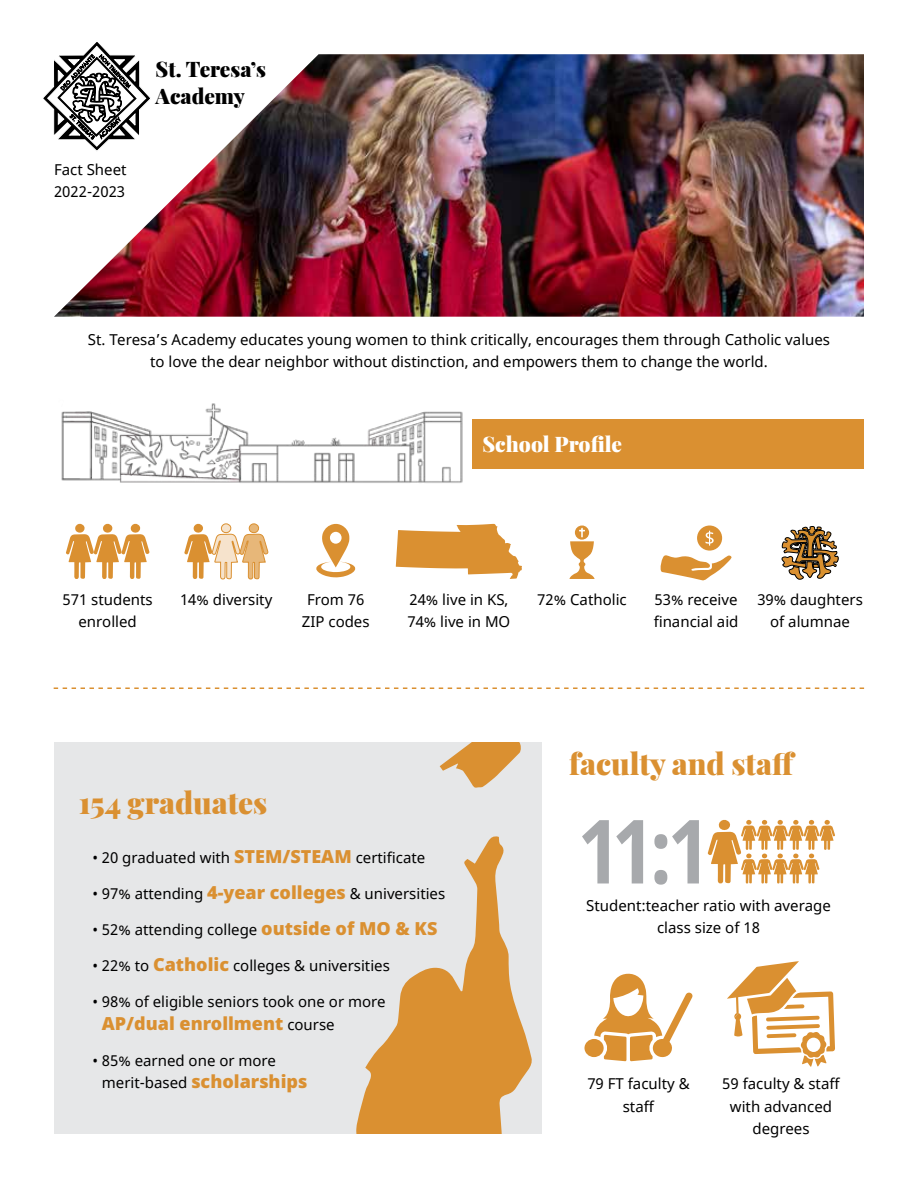
<style>
.page{position:relative;width:918px;height:1188px;background:#fff}
.page>*{position:absolute;margin:0;border:0;box-sizing:border-box;transform-origin:0 0}
.t1{font:900 30px "Playfair Display";color:#da9031}
.t2{font:900 21px/27px "Playfair Display";color:#000}
.t3{font:900 21px "Playfair Display";color:#fff}
.t4{font:900 18px "Noto Sans";color:#da9031}
.t5{font:15px/22.5px "Noto Sans";color:#000;text-align:center}
.s1{font-weight:900;font-size:18px;color:#da9031}
.s2{font-weight:400;font-size:15px;color:#000}
</style>
<div class="page">
<img style="left:54px;top:54px;width:810px;height:263px">
<svg style="left:43px;top:42px;width:108px;height:109px"></svg>
<img style="left:61px;top:403px;width:402px;height:80px">
<div style="left:472px;top:419px;width:392px;height:50px;background:#da9031"></div>
<svg style="left:66px;top:524px;width:83px;height:55px"></svg>
<svg style="left:184px;top:523px;width:84px;height:56px"></svg>
<svg style="left:316px;top:523px;width:39px;height:54px"></svg>
<svg style="left:396px;top:524px;width:126px;height:55px"></svg>
<svg style="left:569px;top:525px;width:26px;height:54px"></svg>
<svg style="left:781px;top:526px;width:58px;height:54px"></svg>
<svg style="left:660px;top:555px;width:72px;height:26px"></svg>
<div style="left:697px;top:526px;width:25px;height:25px;background:#da9031;border-radius:50%"></div>
<svg style="left:706px;top:531px;width:8px;height:15px"></svg>
<svg style="left:54px;top:687px;width:810px;height:2px"></svg>
<div style="left:54px;top:742px;width:487px;height:392px;background:#e6e7e8"></div>
<svg style="left:356px;top:836px;width:176px;height:298px"></svg>
<svg style="left:440px;top:742px;width:81px;height:46px"></svg>
<svg style="left:727px;top:961px;width:108px;height:106px"></svg>
<svg style="left:708px;top:820px;width:127px;height:63px"></svg>
<svg style="left:582px;top:820px;width:27px;height:63px"></svg>
<svg style="left:616px;top:820px;width:27px;height:63px"></svg>
<svg style="left:654px;top:820px;width:45px;height:65px"></svg>
<svg style="left:594px;top:973px;width:99px;height:88px"></svg>
<div style="left:584px;top:1039px;width:20px;height:18px;background:#da9031;border-radius:50%"></div>
<p class="t5" style="left:54px;top:159px;width:74px;text-align:left">Fact Sheet<br>2022-2023</p>
<h2 class="t2" style="left:156px;top:54px;width:112px">St. Teresa’s<br>Academy</h2>
<p class="t5" style="left:88px;top:329px;width:744px">St. Teresa’s Academy educates young women to think critically, encourages them through Catholic values to love the dear neighbor without distinction, and empowers them to change the world.</p>
<h2 class="t3" style="left:482px;top:428px;width:141px">School Profile</h2>
<p class="t5" style="left:63px;top:589px;width:92px">571 students enrolled</p>
<p class="t5" style="left:180px;top:589px;width:94px">14% diversity</p>
<p class="t5" style="left:302px;top:589px;width:69px">From 76<br>ZIP codes</p>
<p class="t5" style="left:407px;top:589px;width:104px;text-align:left">24% live in KS,<br>74% live in MO</p>
<p class="t5" style="left:537px;top:589px;width:91px">72% Catholic</p>
<p class="t5" style="left:757px;top:589px;width:107px">39% daughters of alumnae</p>
<p class="t5" style="left:654px;top:589px;width:86px;text-align:left">53% receive financial aid</p>
<h1 class="t1" style="left:79px;top:779px;width:190px">154 graduates</h1>
<p class="t5" style="left:92px;top:847px;width:335px">• 20 graduated with <span class="s1">STEM/STEAM</span> certificate</p>
<p class="t5" style="left:92px;top:883px;width:354px">• 97% attending <span class="s1">4-year colleges</span> &amp; universities</p>
<p class="t5" style="left:92px;top:919px;width:347px">• 52% attending college <span class="s1">outside of MO &amp; KS</span></p>
<p class="t5" style="left:92px;top:955px;width:299px">• 22% to <span class="s1">Catholic</span> colleges &amp; universities</p>
<p class="t5" style="left:92px;top:991px;width:295px">• 98% of eligible seniors took one or more</p>
<p class="t4" style="left:102px;top:1010px;width:234px">AP/dual enrollment <span class="s2">course</span></p>
<p class="t5" style="left:92px;top:1050px;width:185px">• 85% earned one or more</p>
<p class="t4" style="left:102px;top:1068px;width:207px"><span class="s2">merit-based</span> scholarships</p>
<h1 class="t1" style="left:569px;top:740px;width:228px">faculty and staff</h1>
<p class="t5" style="left:586px;top:894px;width:246px">Student:teacher ratio with average class size of 18</p>
<p class="t5" style="left:587px;top:1073px;width:104px">79 FT faculty &amp; staff</p>
<p class="t5" style="left:722px;top:1073px;width:119px">59 faculty &amp; staff with advanced degrees</p>
</div>
